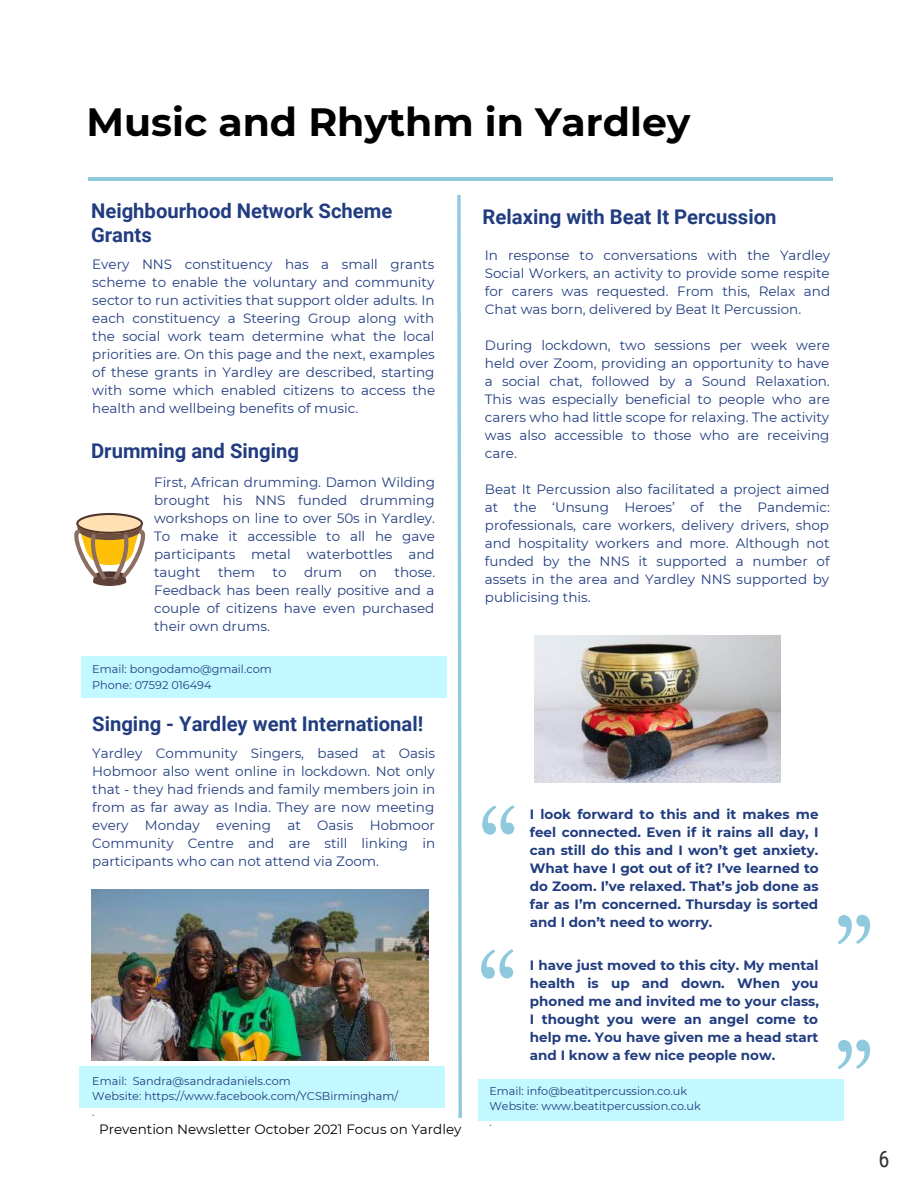
<style>
.page{position:relative;width:918px;height:1188px;background:#fff}
.page>*{position:absolute;margin:0;border:0;box-sizing:border-box;transform-origin:0 0}
.t1{font:700 39.3px "Montserrat";color:#000}
.t2{font:22.5px "Roboto Condensed";color:#333}
.t3{font:700 20.25px/23.7px "Roboto";color:#213d80}
.t4{font:13.5px/18px "Montserrat";color:#213d80;text-align:justify}
.t5{font:700 13.5px/18px "Montserrat";color:#213d80;text-align:justify}
.t6{font:13.5px "Montserrat";color:#000}
.t7{font:11.25px/15.8px "Montserrat";color:#213d80}
</style>
<div class="page">
<hr style="left:88px;top:178px;width:745px;height:3px;background:#8fc9de">
<svg style="left:457px;top:195px;width:5px;height:923px"></svg>
<div style="left:478px;top:1079px;width:366px;height:41px;background:#c2f8ff"></div>
<svg style="left:482px;top:805px;width:32px;height:30px"></svg>
<svg style="left:481px;top:949px;width:32px;height:30px"></svg>
<svg style="left:838px;top:915px;width:32px;height:29px"></svg>
<svg style="left:838px;top:1040px;width:32px;height:29px"></svg>
<img style="left:534px;top:636px;width:247px;height:147px">
<img style="left:91px;top:890px;width:338px;height:171px">
<div style="left:81px;top:656px;width:366px;height:41px;background:#c2f8ff"></div>
<div style="left:79px;top:1066px;width:365px;height:42px;background:#c2f8ff"></div>
<svg style="left:74px;top:513px;width:72px;height:73px"></svg>
<h1 class="t1" style="left:87px;top:94px;width:605px">Music and Rhythm in Yardley</h1>
<h3 class="t3" style="left:91px;top:198px;width:303px">Neighbourhood Network Scheme<br>Grants</h3>
<h3 class="t3" style="left:483px;top:204px;width:295px">Relaxing with Beat It Percussion</h3>
<p class="t4" style="left:92px;top:255px;width:344px">Every NNS constituency has a small grants scheme to enable the voluntary and community sector to run activities that support older adults. In each constituency a Steering Group along with the social work team determine what the local priorities are. On this page and the next, examples of these grants in Yardley are described, starting with some which enabled citizens to access the health and wellbeing benefits of music.</p>
<p class="t4" style="left:485px;top:246px;width:347px">In response to conversations with the Yardley Social Workers, an activity to provide some respite for carers was requested. From this, Relax and Chat was born, delivered by Beat It Percussion.</p>
<p class="t4" style="left:485px;top:336px;width:347px">During lockdown, two sessions per week were held over Zoom, providing an opportunity to have a social chat, followed by a Sound Relaxation.<br>This was especially beneficial to people who are carers who had little scope for relaxing. The activity was also accessible to those who are receiving care.</p>
<p class="t4" style="left:485px;top:480px;width:347px">Beat It Percussion also facilitated a project aimed at the ‘Unsung Heroes’ of the Pandemic: professionals, care workers, delivery drivers, shop and hospitality workers and more. Although not funded by the NNS it supported a number of assets in the area and Yardley NNS supported by publicising this.</p>
<h3 class="t3" style="left:91px;top:438px;width:209px">Drumming and Singing</h3>
<p class="t4" style="left:154px;top:473px;width:282px">First, African drumming. Damon Wilding brought his NNS funded drumming workshops on line to over 50s in Yardley.<br>To make it accessible to all he gave participants metal waterbottles and taught</p>
<p class="t4" style="left:154px;top:563px;width:283px;text-indent:240px">those.<br>Feedback has been really positive and a couple of citizens have even purchased their own drums.</p>
<p class="t4" style="left:218px;top:563px;width:39px">them</p>
<p class="t4" style="left:273px;top:563px;width:15px">to</p>
<p class="t4" style="left:304px;top:563px;width:39px">drum</p>
<p class="t4" style="left:360px;top:563px;width:19px">on</p>
<p class="t7" style="left:92px;top:660px;width:181px">Email: bongodamo@gmail.com<br>Phone: 07592 016494</p>
<h3 class="t3" style="left:92px;top:711px;width:333px">Singing - Yardley went International!</h3>
<p class="t4" style="left:92px;top:744px;width:344px">Yardley Community Singers, based at Oasis Hobmoor also went online in lockdown. Not only that - they had friends and family members join in from as far away as India. They are now meeting every Monday evening at Oasis Hobmoor Community Centre and are still linking in participants who can not attend via Zoom.</p>
<p class="t7" style="left:92px;top:1072px;width:307px">Email: Sandra@sandradaniels.com<br>Website: https://www.facebook.com/YCSBirmingham/ .</p>
<p class="t6" style="left:99px;top:1120px;width:364px">Prevention Newsletter October 2021 Focus on Yardley</p>
<p class="t5" style="left:530px;top:805px;width:290px">I look forward to this and it makes me feel connected. Even if it rains all day, I can still do this and I won’t get anxiety.<br>What have I got out of it? I’ve learned to do Zoom. I’ve relaxed. That’s job done as far as I’m concerned. Thursday is sorted and I don’t need to worry.</p>
<p class="t5" style="left:530px;top:955px;width:291px">I have just moved to this city. My mental health is up and down. When you phoned me and invited me to your class, I thought you were an angel come to help me. You have given me a head start and I know a few nice people now.</p>
<p class="t7" style="left:489px;top:1082px;width:213px">Email: info@beatitpercussion.co.uk<br>Website: www.beatitpercussion.co.uk .</p>
<h2 class="t2" style="left:879px;top:1143px;width:13px">6</h2>
</div>
